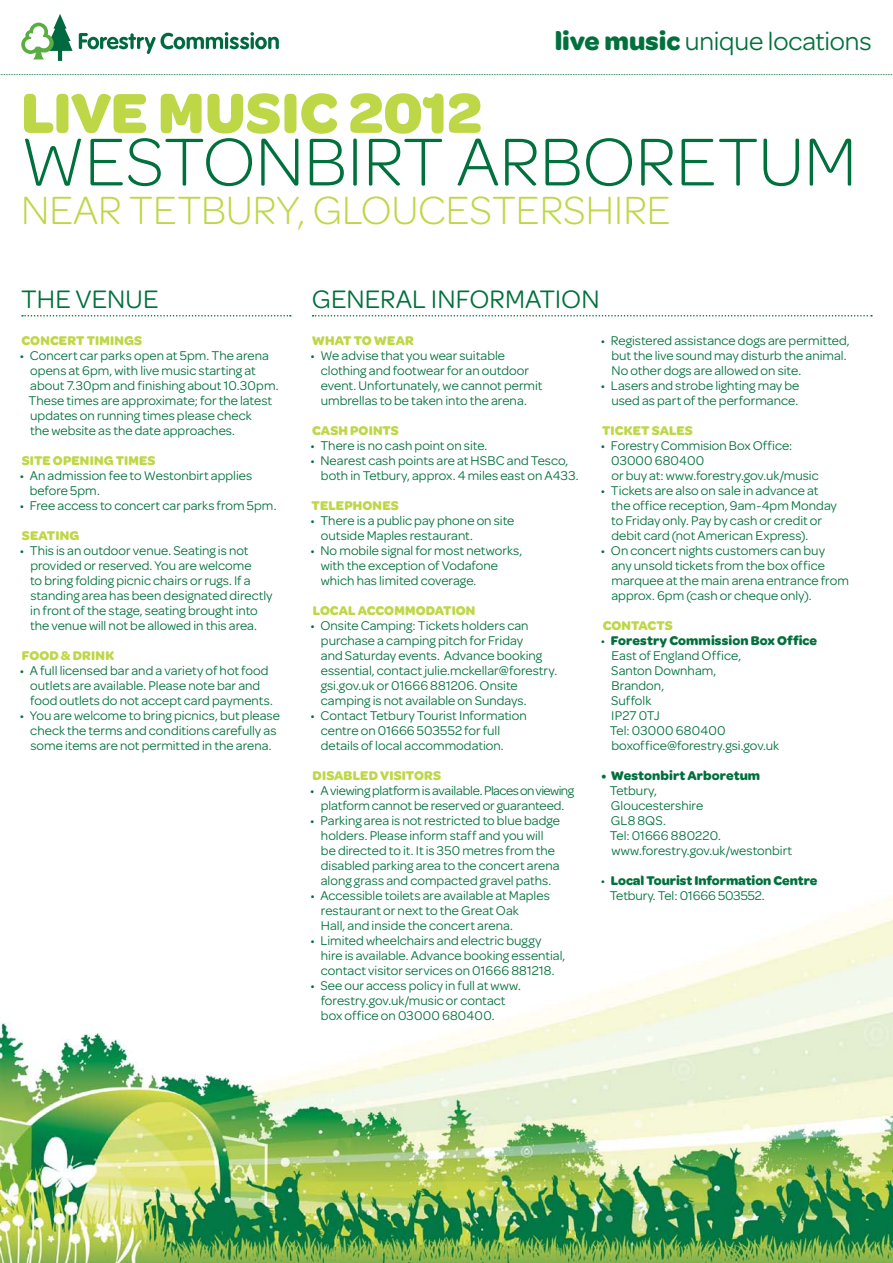
<style>
.page{position:relative;width:893px;height:1263px;background:#fff}
.page>*{position:absolute;margin:0;border:0;box-sizing:border-box;transform-origin:0 0}
.t1{font:300 72px "Omnes";color:#00703c}
.t2{font:700 60px "Omnes";letter-spacing:.005em;color:#bed747}
.t3{font:300 42px "Omnes";color:#bed747}
.t4{font:27px "Omnes";letter-spacing:-.005em;color:#00703c}
.t5{font:13.5px/15px "Omnes";color:#00703c}
.t6{font:700 13.5px "Omnes";letter-spacing:.01em;color:#bed747}
.t7{font:13.5px/15px "Omnes";letter-spacing:-.02em;color:#00703c;text-align:center}
.t8{font:700 13.5px/15px "Omnes";letter-spacing:-.005em;color:#00703c}
.t9{font:700 13.5px "Omnes";letter-spacing:.065em;color:#bed747}
.s1{font-weight:700}
.s2{font-weight:400}
</style>
<div class="page">
<img style="left:0;top:897px;width:893px;height:366px">
<svg style="left:21px;top:14px;width:52px;height:47px"></svg>
<svg style="left:79px;top:32px;width:200px;height:22px"></svg>
<svg style="left:0;top:74px;width:893px;height:1px"></svg>
<svg style="left:313px;top:315px;width:559px;height:2px"></svg>
<svg style="left:22px;top:315px;width:269px;height:2px"></svg>
<h3 class="t4" style="left:555px;top:26px;width:319px"><span class="s1">live music</span> unique locations</h3>
<h2 class="t2" style="left:21px;top:78px;width:462px">Live music 2012</h2>
<h1 class="t1" style="left:21px;top:122px;width:837px">WESTONBIRT ARBORETUM</h1>
<h3 class="t3" style="left:21px;top:188px;width:651px">N EAR TETBURY, GLOUCESTERSHIRE</h3>
<h3 class="t4" style="left:21px;top:283px;width:136px">THE VENUE</h3>
<h3 class="t4" style="left:312px;top:283px;width:211px">GENERAL informat</h3>
<h3 class="t4" style="left:555px;top:283px;width:42px">ion</h3>
<p class="t6" style="left:22px;top:333px;width:11px">CONCER</p>
<p class="t6" style="left:76px;top:333px;width:27px">T TIMIN</p>
<p class="t6" style="left:124px;top:333px;width:19px">GS</p>
<p class="t5" style="left:29px;top:348px;width:251px;text-indent:-9px">• Concert car parks open at 5pm. The arena opens at 6pm, with live music starting at about 7.30pm and finishing about 10.30pm.<br>These times are approximate; for the latest updates on running times please check<br>the website as the date approaches.</p>
<p class="t6" style="left:22px;top:453px;width:135px">SIte opening Times</p>
<p class="t5" style="left:30px;top:468px;width:224px;text-indent:-10px">• An admission fee to Westonbirt applies before 5pm.</p>
<p class="t5" style="left:20px;top:498px;width:258px">• Free access to concert car parks from 5pm.</p>
<p class="t6" style="left:22px;top:528px;width:59px">SEATIN G</p>
<p class="t5" style="left:30px;top:543px;width:244px;text-indent:-10px">• This is an outdoor venue. Seating is not provided or reserved. You are welcome<br>to bring folding picnic chairs or rugs. If a standing area has been designated directly in front of the stage, seating brought into the venue will not be allowed in this area.</p>
<p class="t6" style="left:22px;top:648px;width:70px">FOOD &amp; DRINK</p>
<p class="t5" style="left:30px;top:663px;width:244px;text-indent:-10px">• A full licensed bar and a variety of hot food outlets are available. Please note bar and food outlets do not accept card payments.</p>
<p class="t5" style="left:20px;top:708px;width:262px;text-align:center">• You are welcome to bring picnics, but please check the terms and conditions carefully as some items are not permitted in the arena.</p>
<p class="t9" style="left:312px;top:333px;width:103px">What to wear</p>
<p class="t5" style="left:321px;top:348px;width:223px;text-indent:-10px">• We advise that you wear suitable clothing and footwear for an outdoor event. Unfortunately, we cannot permit umbrellas to be taken into the arena.</p>
<p class="t6" style="left:312px;top:423px;width:88px">Cash Points</p>
<p class="t5" style="left:310px;top:438px;width:179px">• There is no cash point on site.</p>
<p class="t5" style="left:321px;top:453px;width:259px;text-indent:-11px">• Nearest cash points are at HSBC and Tesco, both in Tetbury, approx. 4 miles east on A433.</p>
<p class="t6" style="left:312px;top:498px;width:89px">Telephones</p>
<p class="t5" style="left:321px;top:513px;width:195px;text-indent:-11px">• There is a public pay phone on site outside Maples restaurant.</p>
<p class="t5" style="left:321px;top:543px;width:203px;text-indent:-11px">• No mobile signal for most networks, with the exception of Vodafone which has limited coverage.</p>
<p class="t6" style="left:313px;top:603px;width:10px">LOC</p>
<p class="t6" style="left:339px;top:603px;width:39px">AL ACCOMMO</p>
<p class="t6" style="left:426px;top:603px;width:35px">DATION</p>
<p class="t5" style="left:321px;top:618px;width:238px;text-indent:-10px">• O nsite Camping: Tickets holders can purchase a camping pitch for Friday<br>and Saturday events. Advance booking essential, contact julie.mckellar@forestry. gsi.gov.uk or 01666 881206. Onsite camping is not available on Sundays.</p>
<p class="t5" style="left:321px;top:708px;width:207px;text-indent:-11px">• Contact Tetbury Tourist I nformation centre on 01666 503552 for full details of local accommodation.</p>
<p class="t6" style="left:313px;top:768px;width:41px">DISABLE</p>
<p class="t6" style="left:369px;top:768px;width:19px">D VISI</p>
<p class="t6" style="left:406px;top:768px;width:18px">TORS</p>
<p class="t7" style="left:310px;top:783px;width:265px">• A viewing platform is available. Places on viewing platform cannot be reserved or guaranteed.</p>
<p class="t5" style="left:321px;top:813px;width:241px;text-indent:-11px">• Parking area is not restricted to blue badge holders. Please inform staff and you will be directed to it. I t is 350 metres from the disabled parking area to the concert arena along grass and compacted gravel paths.</p>
<p class="t5" style="left:321px;top:888px;width:230px;text-indent:-10px">• Accessible toilets are available at Maples restaurant or next to the Great Oak<br>Hall, and inside the concert arena.</p>
<p class="t5" style="left:321px;top:933px;width:246px;text-indent:-11px">• Limited wheelchairs and electric buggy hire is available. Advance booking essential, contact visitor services on 01666 881218.</p>
<p class="t5" style="left:321px;top:978px;width:202px;text-indent:-10px">• See our access policy in full at www. forestry.gov.uk/music or contact box office on 03000 680400.</p>
<p class="t5" style="left:611px;top:333px;width:240px;text-indent:-10px">• Registered assistance dogs are permitted, but the live sound may disturb the animal.<br>No other dogs are allowed on site.</p>
<p class="t5" style="left:601px;top:378px;width:200px;text-align:right">• Lasers and strobe lighting may be used as part of the performance.</p>
<p class="t6" style="left:602px;top:423px;width:92px">Ticket Sales</p>
<p class="t5" style="left:611px;top:438px;width:209px;text-indent:-10px">• Forestry Commision Box Office:<br>03000 680400<br>or buy at: www.forestry.gov.uk/music</p>
<p class="t5" style="left:611px;top:483px;width:227px;text-indent:-10px">• Tickets are also on sale in advance at the office reception, 9am-4pm Monday to Friday only. Pay by cash or credit or debit card (not American Express).</p>
<p class="t5" style="left:611px;top:543px;width:239px;text-indent:-11px">• O n concert nights customers can buy<br>any unsold tickets from the box office marquee at the main arena entrance from approx. 6pm (cash or cheque only).</p>
<p class="t6" style="left:603px;top:618px;width:11px">CON</p>
<p class="t6" style="left:631px;top:618px;width:43px">TACTS</p>
<p class="t5" style="left:610px;top:633px;width:209px;text-indent:-9px">• <span class="s1">Forestry Commission Box Office<br></span>East of England Office,<br>Santon Downham,<br>Brandon,<br>Suffolk<br>I P27 0TJ<br>Tel: 03000 680400 boxoffice@forestry.gsi.gov.uk</p>
<p class="t8" style="left:601px;top:768px;width:160px">• Westonbirt Arboretum</p>
<p class="t5" style="left:610px;top:783px;width:184px">Tetbury,<br>Gloucestershire<br>GL8 8QS.<br>Tel: 01666 880220. www.forestry.gov.uk/westonbirt</p>
<p class="t8" style="left:610px;top:873px;width:209px;text-indent:-9px"><span class="s2">•</span> Local Tourist Information Centre<br><span class="s2">Tetbury. Tel: 01666 503552.</span></p>
</div>
